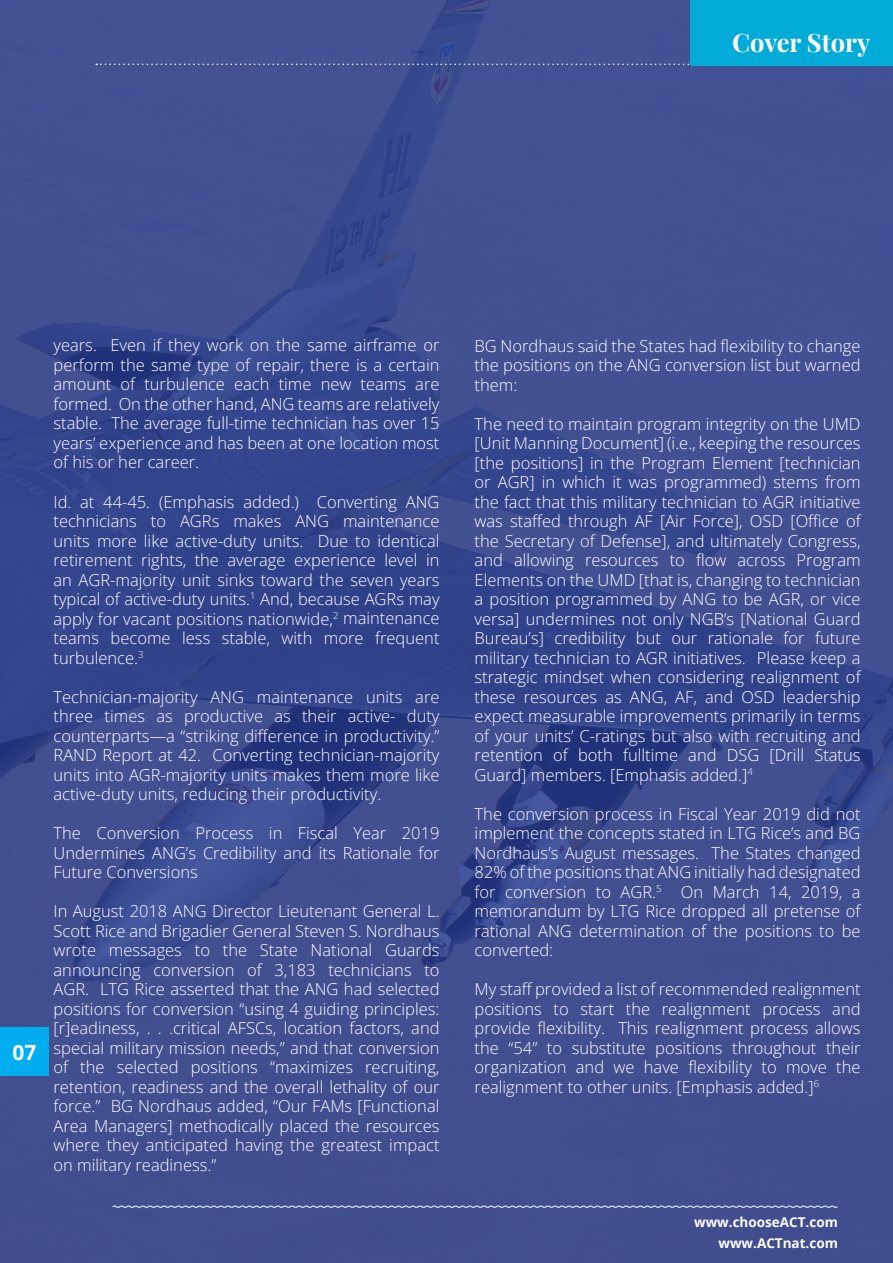
<style>
.page{position:relative;width:893px;height:1263px;background:#fff}
.page>*{position:absolute;margin:0;border:0;box-sizing:border-box;transform-origin:0 0}
.t1{font:700 25.5px "Playfair Display";color:#fff}
.t2{font:700 21px "Open Sans";color:#fff}
.t3{font:16.5px/19.5px "Open Sans";color:#fff;text-align:justify}
.t4{font:700 13.5px/21px "Open Sans";color:#fff;text-align:right}
</style>
<div class="page">
<img style="left:0;top:0;width:893px;height:1263px">
<svg style="left:112px;top:1205px;width:726px;height:3px;background:#868eb7"></svg>
<div style="left:0;top:1027px;width:49px;height:49px;background:#00aeef"></div>
<svg style="left:96px;top:64px;width:594px;height:1px"></svg>
<div style="left:690px;top:0;width:203px;height:65px;background:#00acd7"></div>
<h1 class="t1" style="left:732px;top:22px;width:139px">Cover Story</h1>
<p class="t2" style="left:12px;top:1038px;width:25px">07</p>
<p class="t3" style="left:54px;top:335px;width:387px">years. Even if they work on the same airframe or perform the same type of repair, there is a certain amount of turbulence each time new teams are formed. On the other hand, ANG teams are relatively stable. The average full-time technician has over 15 years’ experience and has been at one location most of his or her career.</p>
<p class="t3" style="left:54px;top:491px;width:388px">Id. at 44-45. (Emphasis added.) Converting ANG technicians to AGRs makes ANG maintenance units more like active-duty units. Due to identical retirement rights, the average experience level in an AGR-majority unit sinks toward the seven years typical of active-duty units.<sup>1</sup> And, because AGRs may apply for vacant positions nationwide,<sup>2</sup> maintenance teams become less stable, with more frequent turbulence.<sup>3</sup></p>
<p class="t3" style="left:54px;top:686px;width:387px">Technician-majority ANG maintenance units are three times as productive as their active- duty counterparts—a “striking difference in productivity.” RAND Report at 42. Converting technician-majority units into AGR-majority units makes them more like active-duty units, reducing their productivity.</p>
<p class="t3" style="left:54px;top:823px;width:388px">The Conversion Process in Fiscal Year 2019<br>Undermines ANG’s Credibility and its Rationale for Future Conversions</p>
<p class="t3" style="left:54px;top:901px;width:387px">In August 2018 ANG Director Lieutenant General L.<br>Scott Rice and Brigadier General Steven S. Nordhaus wrote messages to the State National Guards announcing conversion of 3,183 technicians to AGR. LTG Rice asserted that the ANG had selected positions for conversion “using 4 guiding principles: [r]eadiness, . . .critical AFSCs, location factors, and special military mission needs,” and that conversion of the selected positions “maximizes recruiting, retention, readiness and the overall lethality of our force.” BG Nordhaus added, “Our FAMs [Functional Area Managers] methodically placed the resources where they anticipated having the greatest impact on military readiness.”</p>
<p class="t3" style="left:475px;top:335px;width:387px">BG Nordhaus said the States had flexibility to change the positions on the ANG conversion list but warned them:</p>
<p class="t3" style="left:475px;top:413px;width:388px">The need to maintain program integrity on the UMD [Unit Manning Document] (i.e., keeping the resources [the positions] in the Program Element [technician or AGR] in which it was programmed) stems from the fact that this military technician to AGR initiative was staffed through AF [Air Force], OSD [Office of the Secretary of Defense], and ultimately Congress, and allowing resources to flow across Program Elements on the UMD [that is, changing to technician a position programmed by ANG to be AGR, or vice versa] undermines not only NGB’s [National Guard Bureau’s] credibility but our rationale for future military technician to AGR initiatives. Please keep a strategic mindset when considering realignment of these resources as ANG, AF, and OSD leadership expect measurable improvements primarily in terms of your units’ C-ratings but also with recruiting and retention of both fulltime and DSG [Drill Status Guard] members. [Emphasis added.]<sup>4</sup></p>
<p class="t3" style="left:475px;top:803px;width:388px">The conversion process in Fiscal Year 2019 did not implement the concepts stated in LTG Rice’s and BG Nordhaus’s August messages. The States changed 82% of the positions that ANG initially had designated for conversion to AGR.<sup>5</sup> On March 14, 2019, a memorandum by LTG Rice dropped all pretense of rational ANG determination of the positions to be converted:</p>
<p class="t3" style="left:475px;top:979px;width:387px">My staff provided a list of recommended realignment positions to start the realignment process and provide flexibility. This realignment process allows the “54” to substitute positions throughout their organization and we have flexibility to move the realignment to other units. [Emphasis added.]<sup>6</sup></p>
<p class="t4" style="left:694px;top:1211px;width:145px">www.chooseACT.com www.ACTnat.com</p>
</div>
